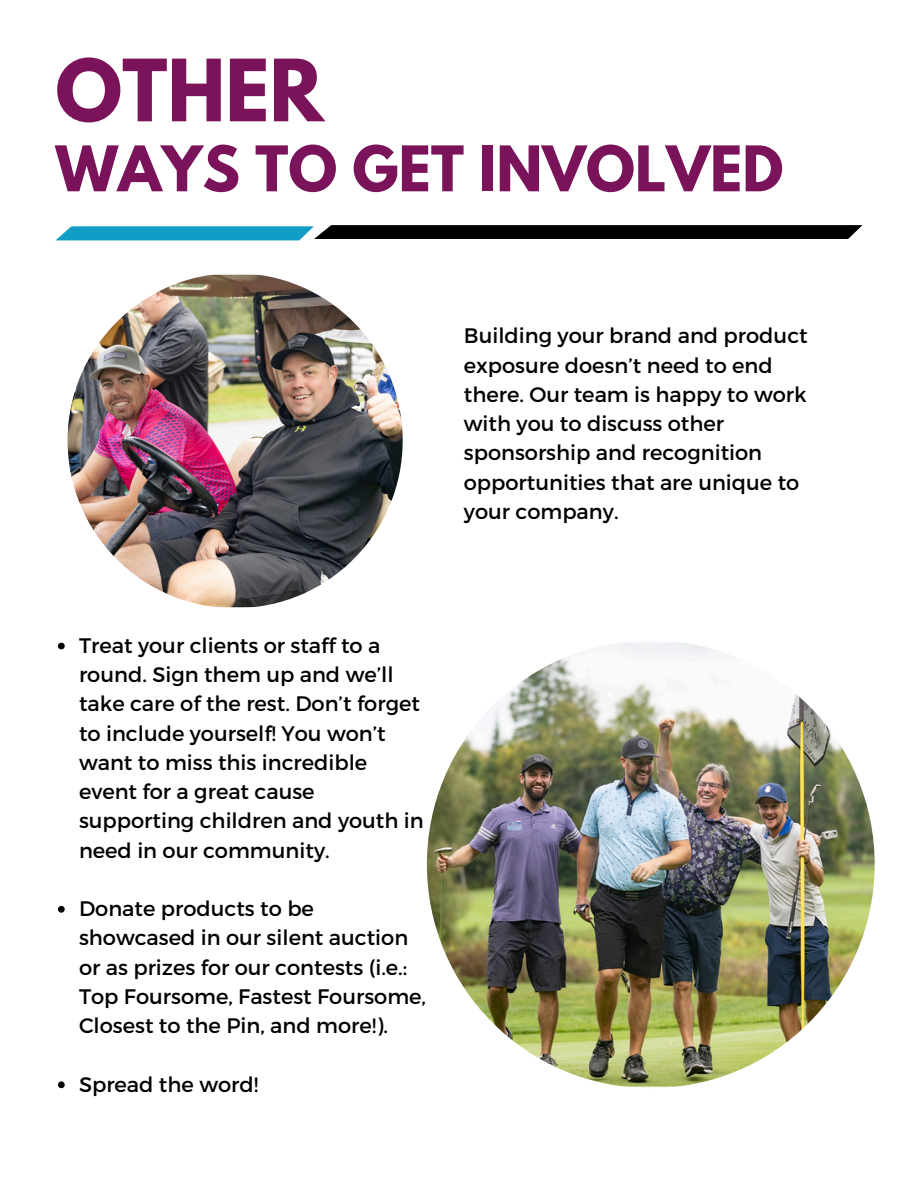
<style>
.page{position:relative;width:918px;height:1188px;background:#fff}
.page>*{position:absolute;margin:0;border:0;box-sizing:border-box;transform-origin:0 0}
.t1{font:700 76.05px "League Spartan";color:#7a135a}
.t2{font:700 55.65px "League Spartan";color:#7a135a}
.t3{font:21px/29.2px "Montserrat";color:#000}
</style>
<div class="page">
<img style="left:68px;top:273px;width:335px;height:335px;border-radius:50%">
<svg style="left:56px;top:225px;width:807px;height:15px;background:#224853"></svg>
<img style="left:427px;top:640px;width:448px;height:448px;border-radius:50%">
<svg style="left:58px;top:643px;width:7px;height:6px"></svg>
<svg style="left:58px;top:906px;width:7px;height:7px"></svg>
<svg style="left:58px;top:1081px;width:7px;height:7px"></svg>
<p class="t1" style="left:55px;top:53px;width:270px">OTHER</p>
<p class="t2" style="left:55px;top:141px;width:729px">WAYS TO GET INVOLVED</p>
<p class="t3" style="left:464px;top:320px;width:345px">Building your brand and product exposure doesn’t need to end there. Our team is happy to work with you to discuss other sponsorship and recognition opportunities that are unique to your company.</p>
<p class="t3" style="left:79px;top:630px;width:346px">Treat your clients or staff to a round. Sign them up and we’ll take care of the rest. Don’t forget to include yourself! You won’t want to miss this incredible event for a great cause supporting children and youth in need in our community.</p>
<p class="t3" style="left:79px;top:893px;width:349px">Donate products to be showcased in our silent auction or as prizes for our contests (i.e.:<br>Top Foursome, Fastest Foursome,<br>Closest to the Pin, and more!).</p>
<p class="t3" style="left:79px;top:1068px;width:181px">Spread the word!</p>
</div>
